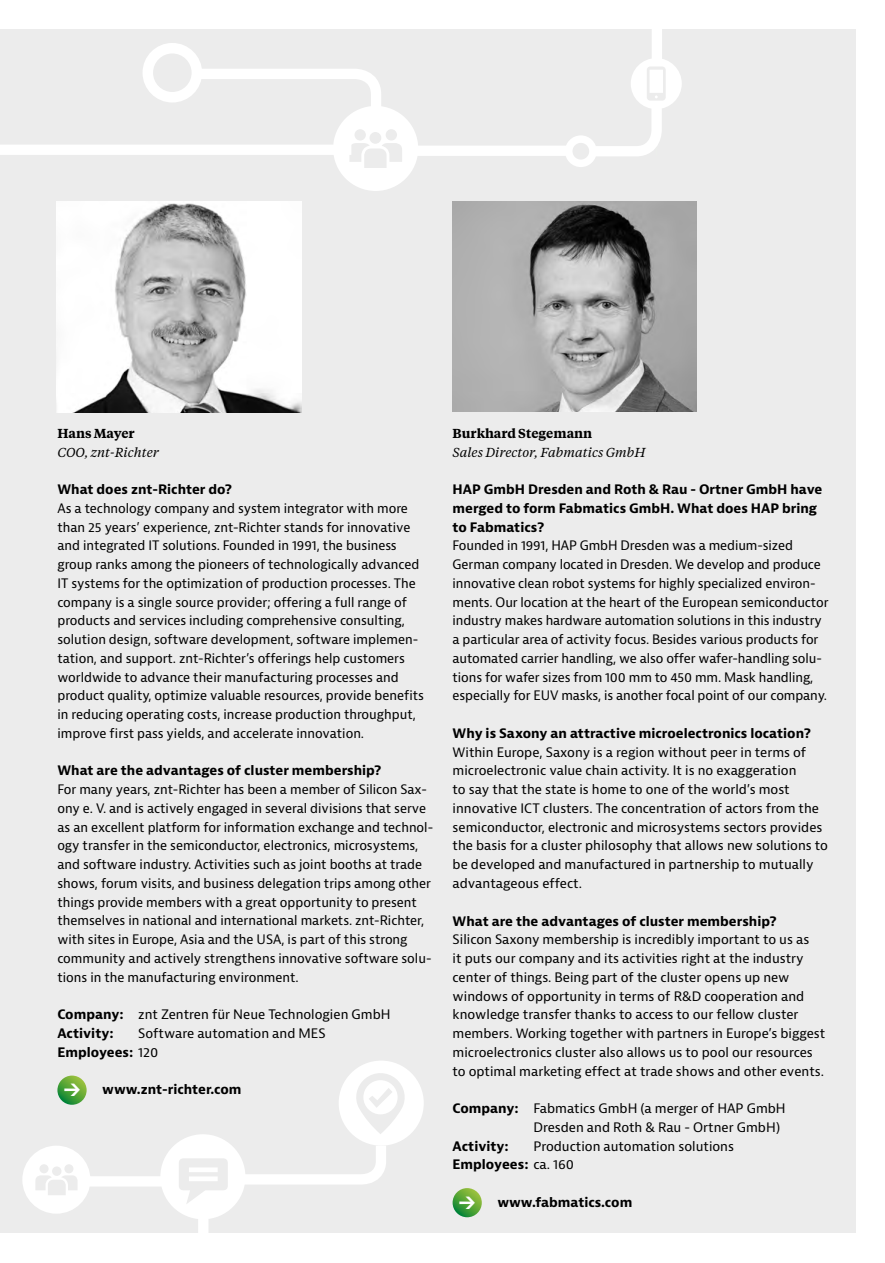
<style>
.page{position:relative;width:885px;height:1263px;background:#fff}
.page>*{position:absolute;margin:0;border:0;box-sizing:border-box;transform-origin:0 0}
.t1{font:italic 12.9px "Tiempos Text";color:#000}
.t2{font:600 12.9px "Tiempos Text";color:#000}
.t3{font:12.75px/18.8px "Bernina Sans";color:#000}
.t4{font:700 12.75px/18.8px "Bernina Sans";color:#000}
.s1{font-weight:700}
.s2{font-size:18px;color:#fff}
</style>
<div class="page">
<div style="left:0;top:30px;width:855px;height:1203px;background:#ececec"></div>
<div style="left:160px;top:1134px;width:85px;height:85px;background:#fff;border-radius:50%"></div>
<div style="left:22px;top:1146px;width:68px;height:68px;background:#fff;border-radius:50%"></div>
<div style="left:39px;top:1164px;width:10px;height:9px;background:#ececec;border-radius:50%"></div>
<div style="left:64px;top:1164px;width:9px;height:9px;background:#ececec;border-radius:50%"></div>
<svg style="left:35px;top:1175px;width:43px;height:20px"></svg>
<div style="left:52px;top:1166px;width:9px;height:10px;background:#ececec;border-radius:50%"></div>
<div style="left:80px;top:1176px;width:89px;height:10px;background:#fff"></div>
<div style="left:198px;top:1214px;width:10px;height:48px;background:#fff"></div>
<div style="left:338px;top:1060px;width:85px;height:86px;background:#fff;border-radius:50%"></div>
<svg style="left:179px;top:1071px;width:226px;height:133px"></svg>
<div style="left:651px;top:11px;width:11px;height:76px;background:#fff"></div>
<div style="left:409px;top:146px;width:157px;height:10px;background:#fff"></div>
<div style="left:333px;top:106px;width:85px;height:85px;background:#fff;border-radius:50%"></div>
<div style="left:565px;top:135px;width:31px;height:32px;border:8px solid #fff;border-radius:50%"></div>
<div style="left:630px;top:58px;width:51px;height:51px;background:#fff;border-radius:50%"></div>
<svg style="left:581px;top:67px;width:85px;height:95px"></svg>
<svg style="left:0;top:64px;width:402px;height:163px"></svg>
<div style="left:142px;top:43px;width:60px;height:59px;border:10px solid #fff;border-radius:50%"></div>
<svg style="left:57px;top:1075px;width:30px;height:30px"></svg>
<svg style="left:452px;top:1188px;width:29px;height:29px"></svg>
<img style="left:56px;top:202px;width:245px;height:210px">
<img style="left:452px;top:201px;width:244px;height:211px">
<p class="t2" style="left:57px;top:424px;width:79px">Hans Mayer</p>
<p class="t1" style="left:57px;top:443px;width:103px">COO, znt-Richter</p>
<p class="t4" style="left:57px;top:480px;width:176px">What does znt-Richter do?</p>
<p class="t3" style="left:57px;top:499px;width:368px">As a technology company and system integrator with more than 25 years’ experience, znt-Richter stands for innovative and integrated IT solutions. Founded in 1991, the business group ranks among the pioneers of technologically advanced IT systems for the optimization of production processes. The company is a single source provider; offering a full range of products and services including comprehensive consulting, solution design, software development, software implemen&shy;tation, and support. znt-Richter’s offerings help customers worldwide to advance their manufacturing processes and product quality, optimize valuable resources, provide benefits in reducing operating costs, increase production throughput, improve first pass yields, and accelerate innovation.</p>
<p class="t4" style="left:57px;top:762px;width:325px">What are the advantages of cluster membership?</p>
<p class="t3" style="left:57px;top:780px;width:377px">For many years, znt-Richter has been a member of Silicon Sax&shy;ony e. V. and is actively engaged in several divisions that serve as an excellent platform for information exchange and technol&shy;ogy transfer in the semiconductor, electronics, microsystems, and software industry. Activities such as joint booths at trade shows, forum visits, and business delegation trips among other things provide members with a great opportunity to present themselves in national and international markets. znt-Richter, with sites in Europe, Asia and the USA, is part of this strong community and actively strengthens innovative software solu&shy;tions in the manufacturing environment.</p>
<p class="t3" style="left:57px;top:1005px;width:334px"><span class="s1">Company:</span> znt Zentren für Neue Technologien GmbH<br><span class="s1">Activity:</span></p>
<p class="t3" style="left:57px;top:1024px;width:270px;text-indent:81px">Software automation and MES<br><span class="s1">Employees:</span> 120</p>
<p class="t4" style="left:63px;top:1080px;width:180px"><span class="s2">→</span> www.znt-richter.com</p>
<p class="t2" style="left:452px;top:424px;width:141px">Burkhard Stegemann</p>
<p class="t1" style="left:452px;top:443px;width:194px">Sales Director, Fabmatics GmbH</p>
<p class="t4" style="left:452px;top:480px;width:371px">HAP GmbH Dresden and Roth &amp; Rau - Ortner GmbH have merged to form Fabmatics GmbH. What does HAP bring to Fabmatics?</p>
<p class="t3" style="left:452px;top:537px;width:377px">Founded in 1991, HAP GmbH Dresden was a medium-sized German company located in Dresden. We develop and produce innovative clean robot systems for highly specialized environ&shy;ments. Our location at the heart of the European semiconductor industry makes hardware automation solutions in this industry a particular area of activity focus. Besides various products for automated carrier handling, we also offer wafer-handling solu&shy;tions for wafer sizes from 100 mm to 450 mm. Mask handling, especially for EUV masks, is another focal point of our company.</p>
<p class="t4" style="left:452px;top:724px;width:360px">Why is Saxony an attractive microelectronics location?</p>
<p class="t3" style="left:452px;top:743px;width:377px">Within Europe, Saxony is a region without peer in terms of microelectronic value chain activity. It is no exaggeration<br>to say that the state is home to one of the world’s most innovative ICT clusters. The concentration of actors from the semiconductor, electronic and microsystems sectors provides the basis for a cluster philosophy that allows new solutions to be developed and manufactured in partnership to mutually advantageous effect.</p>
<p class="t4" style="left:452px;top:912px;width:325px">What are the advantages of cluster membership?</p>
<p class="t3" style="left:452px;top:930px;width:374px">Silicon Saxony membership is incredibly important to us as<br>it puts our company and its activities right at the industry center of things. Being part of the cluster opens up new windows of opportunity in terms of R&amp;D cooperation and knowledge transfer thanks to access to our fellow cluster members. Working together with partners in Europe’s biggest microelectronics cluster also allows us to pool our resources to optimal marketing effect at trade shows and other events.</p>
<p class="t3" style="left:533px;top:1099px;width:254px;text-indent:-81px"><span class="s1">Company:</span> Fabmatics GmbH (a merger of HAP GmbH<br>Dresden and Roth &amp; Rau - Ortner GmbH)</p>
<p class="t4" style="left:452px;top:1137px;width:58px">Activity:</p>
<p class="t3" style="left:452px;top:1137px;width:283px;text-indent:81px">Production automation solutions<br><span class="s1">Employees:</span> ca. 160</p>
<p class="t4" style="left:458px;top:1193px;width:175px"><span class="s2">→</span> www.fabmatics.com</p>
</div>
